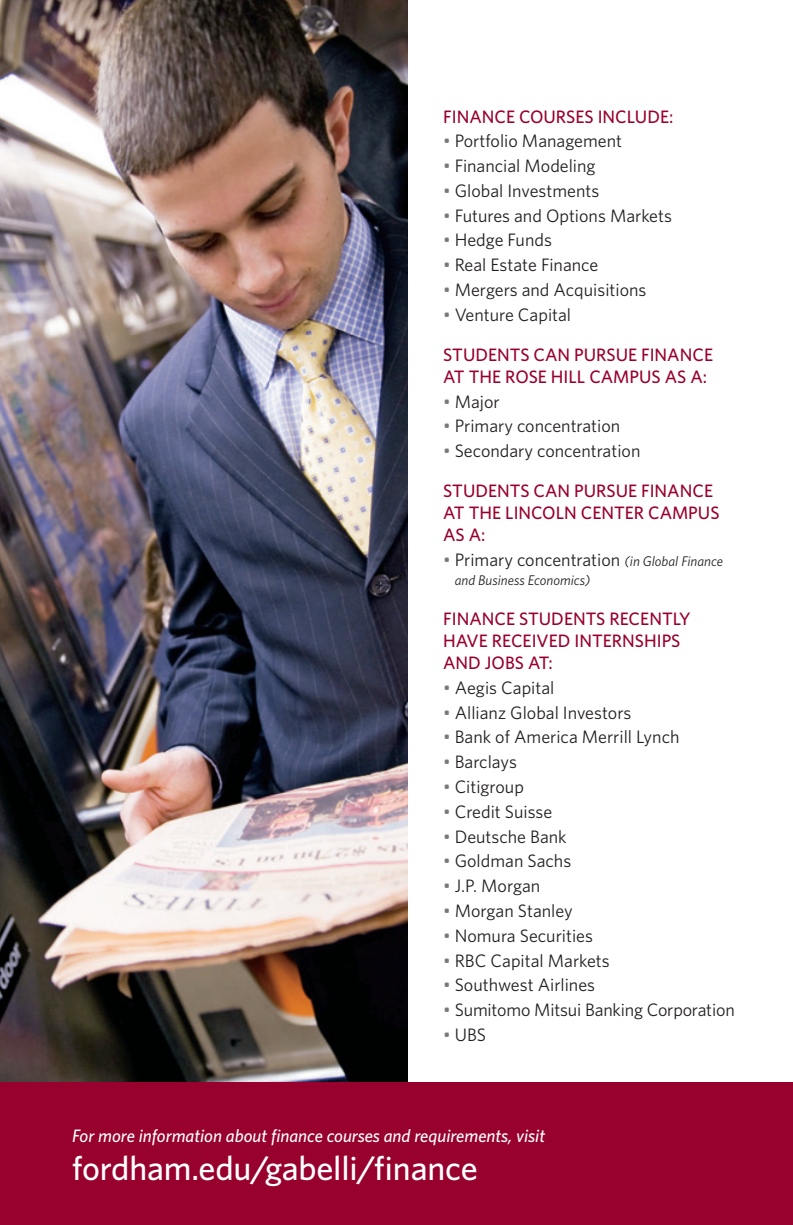
<style>
.page{position:relative;width:793px;height:1225px;background:#fff}
.page>*{position:absolute;margin:0;border:0;box-sizing:border-box;transform-origin:0 0}
.t1{font:500 34px "Whitney";letter-spacing:-.005em;color:#fff}
.t2{font:18px "Whitney";color:#231f20}
.t3{font:500 18px/22px "Whitney";color:#98012d}
.t4{font:italic 500 18px "Whitney";color:#fff}
.t5{font:italic 14px "Whitney";color:#231f20}
.s1{color:#76787b}
.s2{font-style:italic;font-size:14px}
</style>
<div class="page">
<img style="left:0;top:0;width:407px;height:1082px">
<div style="left:0;top:1082px;width:792px;height:142px;background:#98012d"></div>
<p class="t3" style="left:443px;top:105px;width:231px">FINANCE COURSES INCLUDE:</p>
<p class="t2" style="left:443px;top:130px;width:180px"><span class="s1">•</span> Portfolio Management</p>
<p class="t2" style="left:443px;top:155px;width:154px"><span class="s1">•</span> Financial Modeling</p>
<p class="t2" style="left:443px;top:180px;width:157px"><span class="s1">•</span> Global Investments</p>
<p class="t2" style="left:443px;top:205px;width:230px"><span class="s1">•</span> Futures and Options Markets</p>
<p class="t2" style="left:443px;top:229px;width:110px"><span class="s1">•</span> Hedge Funds</p>
<p class="t2" style="left:443px;top:254px;width:156px"><span class="s1">•</span> Real Estate Finance</p>
<p class="t2" style="left:443px;top:279px;width:204px"><span class="s1">•</span> Mergers and Acquisitions</p>
<p class="t2" style="left:443px;top:304px;width:129px"><span class="s1">•</span> Venture Capital</p>
<p class="t3" style="left:443px;top:343px;width:271px">STUDENTS CAN PURSUE FINANCE<br>AT THE ROSE HILL CAMPUS AS A:</p>
<p class="t2" style="left:443px;top:390px;width:58px"><span class="s1">•</span> Major</p>
<p class="t2" style="left:443px;top:415px;width:178px"><span class="s1">•</span> Primary concentration</p>
<p class="t2" style="left:443px;top:440px;width:198px"><span class="s1">•</span> Secondary concentration</p>
<p class="t3" style="left:443px;top:479px;width:278px">STUDENTS CAN PURSUE FINANCE<br>AT THE LINCOLN CENTER CAMPUS<br>AS A:</p>
<p class="t2" style="left:443px;top:549px;width:281px"><span class="s1">•</span> Primary concentration <span class="s2">(in Global Finance</span></p>
<p class="t5" style="left:454px;top:571px;width:137px">and Business Economics)</p>
<p class="t3" style="left:443px;top:607px;width:249px">FINANCE STUDENTS RECENTLY<br>HAVE RECEIVED INTERNSHIPS<br>AND JOBS AT:</p>
<p class="t2" style="left:443px;top:676px;width:113px"><span class="s1">•</span> Aegis Capital</p>
<p class="t2" style="left:443px;top:701px;width:189px"><span class="s1">•</span> Allianz Global Investors</p>
<p class="t2" style="left:443px;top:726px;width:238px"><span class="s1">•</span> Bank of America Merrill Lynch</p>
<p class="t2" style="left:443px;top:751px;width:75px"><span class="s1">•</span> Barclays</p>
<p class="t2" style="left:443px;top:775px;width:82px"><span class="s1">•</span> Citigroup</p>
<p class="t2" style="left:443px;top:800px;width:111px"><span class="s1">•</span> Credit Suisse</p>
<p class="t2" style="left:443px;top:825px;width:125px"><span class="s1">•</span> Deutsche Bank</p>
<p class="t2" style="left:443px;top:850px;width:129px"><span class="s1">•</span> Goldman Sachs</p>
<p class="t2" style="left:443px;top:875px;width:98px"><span class="s1">•</span> J.P. Morgan</p>
<p class="t2" style="left:443px;top:899px;width:131px"><span class="s1">•</span> Morgan Stanley</p>
<p class="t2" style="left:443px;top:924px;width:151px"><span class="s1">•</span> Nomura Securities</p>
<p class="t2" style="left:443px;top:949px;width:168px"><span class="s1">•</span> RBC Capital Markets</p>
<p class="t2" style="left:443px;top:974px;width:153px"><span class="s1">•</span> Southwest Airlines</p>
<p class="t2" style="left:443px;top:998px;width:293px"><span class="s1">•</span> Sumitomo Mitsui Banking Corporation</p>
<p class="t2" style="left:443px;top:1023px;width:44px"><span class="s1">•</span> UBS</p>
<p class="t4" style="left:72px;top:1124px;width:474px">For more information about finance courses and requirements, visit</p>
<h1 class="t1" style="left:72px;top:1147px;width:407px">fordham.edu/gabelli/finance</h1>
</div>
